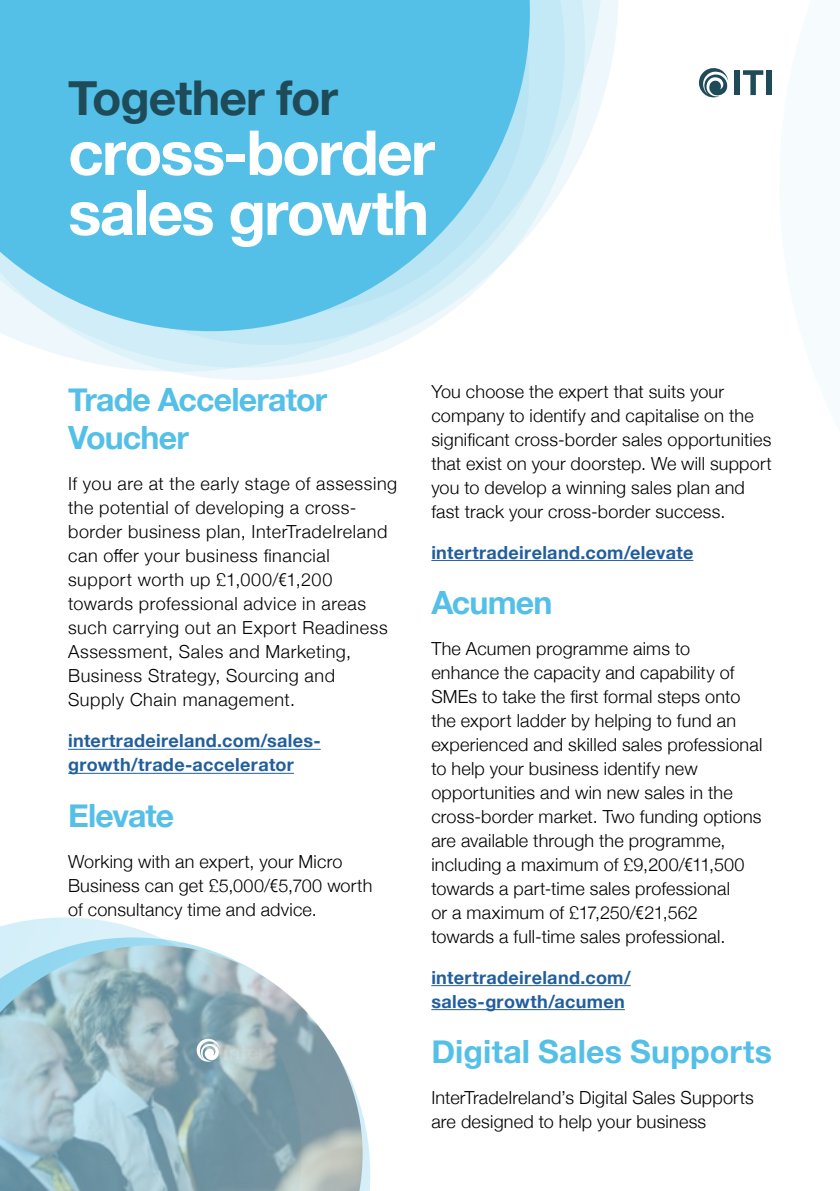
<style>
.page{position:relative;width:840px;height:1191px;background:#fff}
.page>*{position:absolute;margin:0;border:0;box-sizing:border-box;transform-origin:0 0}
.t1{font:700 62px/60px "Helvetica Neue";letter-spacing:-.03em;color:#fff}
.t2{font:700 48px "Helvetica Neue";letter-spacing:-.02em;color:#1f4b59}
.t3{font:700 32px "Helvetica Neue";letter-spacing:-.025em;color:#54c0e8}
.t4{font:700 32px "Helvetica Neue";letter-spacing:.005em;color:#54c0e8}
.t5{font:300 18px/24px "Helvetica Neue";letter-spacing:.015em;color:#000}
.t6{font:700 18px/24px "Helvetica Neue";letter-spacing:.02em;color:#215e9e}
.s1{font-family:"Avenir"}
</style>
<div class="page">
<svg style="left:699px;top:68px;width:29px;height:30px"></svg>
<svg style="left:743px;top:70px;width:19px;height:25px"></svg>
<svg style="left:58px;top:0;width:560px;height:379px"></svg>
<svg style="left:0;top:0;width:573px;height:354px"></svg>
<svg style="left:0;top:0;width:530px;height:332px;background:#68c7ea"></svg>
<svg style="left:0;top:917px;width:158px;height:20px;fill:#d8f0f9"></svg>
<svg style="left:0;top:937px;width:370px;height:254px"></svg>
<img style="left:0;top:945px;width:362px;height:246px">
<div style="left:766px;top:70px;width:5px;height:25px;background:#1f4b59"></div>
<div style="left:734px;top:70px;width:5px;height:25px;background:#1f4b59"></div>
<svg style="left:193px;top:1038px;width:27px;height:24px"></svg>
<hr style="left:68px;top:749px;width:252px;height:1px;background:#215e9e">
<hr style="left:68px;top:773px;width:226px;height:1px;background:#215e9e">
<hr style="left:431px;top:560px;width:262px;height:1px;background:#215e9e">
<hr style="left:431px;top:985px;width:199px;height:1px;background:#215e9e">
<hr style="left:431px;top:1009px;width:193px;height:1px;background:#215e9e">
<p class="t2" style="left:68px;top:60px;width:271px">Together for</p>
<p class="t1" style="left:68px;top:124px;width:368px">cross-border sales growth</p>
<h2 class="t3" style="left:68px;top:375px;width:260px">Trade Accelerator</h2>
<p class="t5" style="left:431px;top:378px;width:294px">You choose the expert that suits your</p>
<h2 class="t3" style="left:68px;top:413px;width:122px">Voucher</h2>
<p class="t5" style="left:68px;top:471px;width:330px">If you are at the early stage of assessing the potential of developing a cross&shy;border business plan, InterTradeIreland can offer your business financial support worth up £1,000/<span class="s1">€</span>1,200 towards professional advice in areas such carrying out an Export Readiness Assessment, Sales and Marketing, Business Strategy, Sourcing and<br>Supply Chain management.</p>
<h2 class="t6" style="left:68px;top:729px;width:254px">intertradeireland.com/sales&shy;growth/trade-accelerator</h2>
<h2 class="t3" style="left:68px;top:790px;width:108px">Elevate</h2>
<p class="t5" style="left:68px;top:848px;width:305px">Working with an expert, your Micro<br>Business can get £5,000/<span class="s1">€</span>5,700 worth of consultancy time and advice.</p>
<p class="t5" style="left:431px;top:402px;width:342px">company to identify and capitalise on the significant cross-border sales opportunities that exist on your doorstep. We will support you to develop a winning sales plan and fast track your cross-border success.</p>
<h2 class="t6" style="left:431px;top:540px;width:263px">intertradeireland.com/elevate</h2>
<h2 class="t3" style="left:431px;top:577px;width:123px">Acumen</h2>
<p class="t5" style="left:431px;top:635px;width:332px">The Acumen programme aims to enhance the capacity and capability of SMEs to take the first formal steps onto the export ladder by helping to fund an experienced and skilled sales professional to help your business identify new opportunities and win new sales in the cross-border market. Two funding options are available through the programme, including a maximum of £9,200/<span class="s1">€</span>11,500 towards a part-time sales professional<br>or a maximum of £17,250/<span class="s1">€</span>21,562 towards a full-time sales professional.</p>
<h2 class="t6" style="left:431px;top:965px;width:201px">intertradeireland.com/ sales-growth/acumen</h2>
<h2 class="t4" style="left:431px;top:1026px;width:342px">Digital Sales Supports</h2>
<p class="t5" style="left:431px;top:1084px;width:323px">InterTradeIreland’s Digital Sales Supports are designed to help your business</p>
</div>
